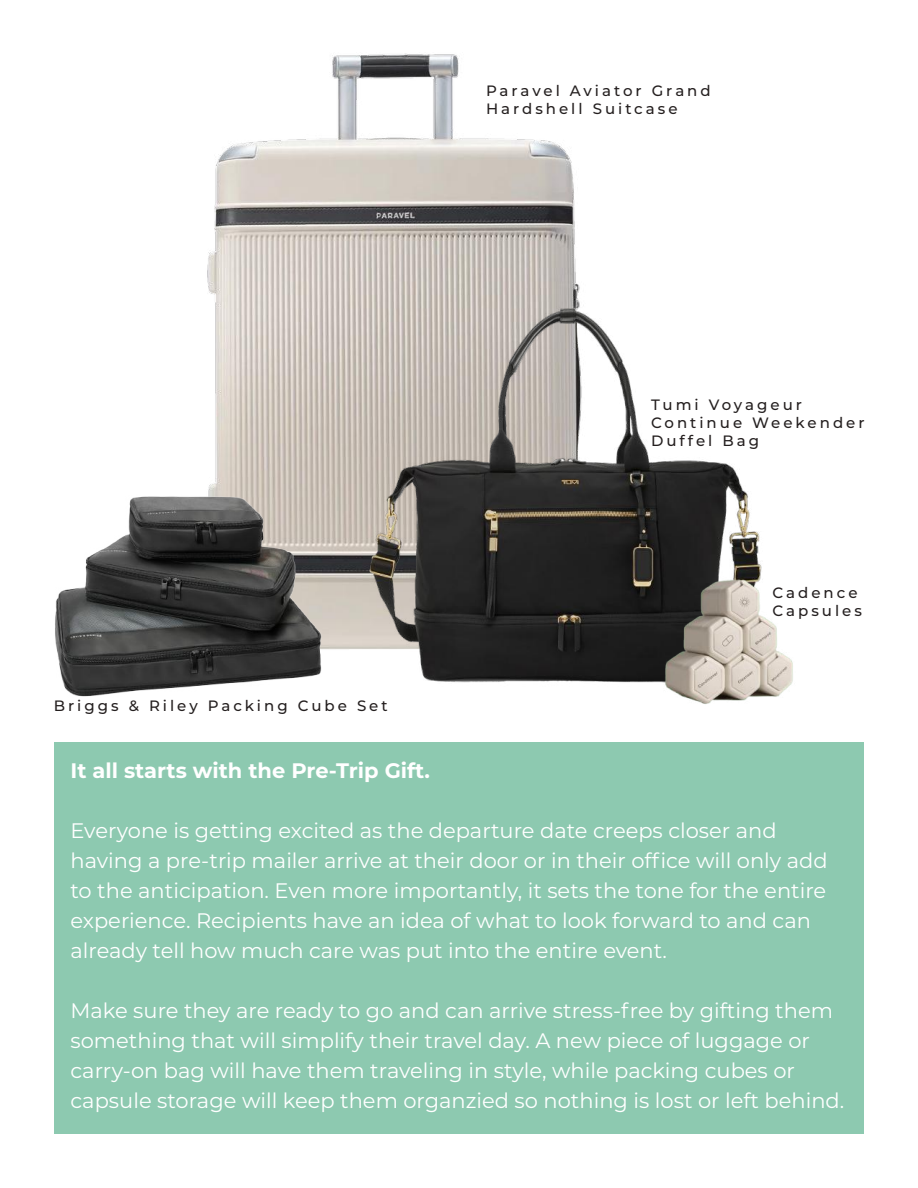
<style>
.page{position:relative;width:918px;height:1188px;background:#fff}
.page>*{position:absolute;margin:0;border:0;box-sizing:border-box;transform-origin:0 0}
.t1{font:21px/30px "Montserrat";color:#fff}
.t2{font:700 21px "Montserrat";color:#fff}
.t3{font:500 15px/18px "Montserrat";letter-spacing:.2em;color:#241f1f}
</style>
<div class="page">
<img style="left:207px;top:53px;width:369px;height:597px">
<div style="left:54px;top:742px;width:810px;height:392px;background:#8dc9b0"></div>
<img style="left:355px;top:272px;width:405px;height:411px">
<img style="left:642px;top:555px;width:151px;height:149px">
<img style="left:55px;top:432px;width:278px;height:265px">
<p class="t3" style="left:486px;top:81px;width:226px">Paravel Aviator Grand<br>Hardshell Suitcase</p>
<p class="t3" style="left:651px;top:396px;width:215px">Tumi Voyageur<br>Continue Weekender<br>Duffel Bag</p>
<p class="t3" style="left:54px;top:696px;width:335px">Briggs &amp; Riley Packing Cube Set</p>
<p class="t2" style="left:70px;top:755px;width:361px">It all starts with the Pre-Trip Gift.</p>
<p class="t3" style="left:772px;top:583px;width:91px">Cadence<br>Capsules</p>
<p class="t1" style="left:70px;top:815px;width:759px">Everyone is getting excited as the departure date creeps closer and having a pre-trip mailer arrive at their door or in their office will only add to the anticipation. Even more importantly, it sets the tone for the entire experience. Recipients have an idea of what to look forward to and can already tell how much care was put into the entire event.</p>
<p class="t1" style="left:70px;top:995px;width:775px">Make sure they are ready to go and can arrive stress-free by gifting them something that will simplify their travel day. A new piece of luggage or carry-on bag will have them traveling in style, while packing cubes or capsule storage will keep them organzied so nothing is lost or left behind.</p>
</div>
